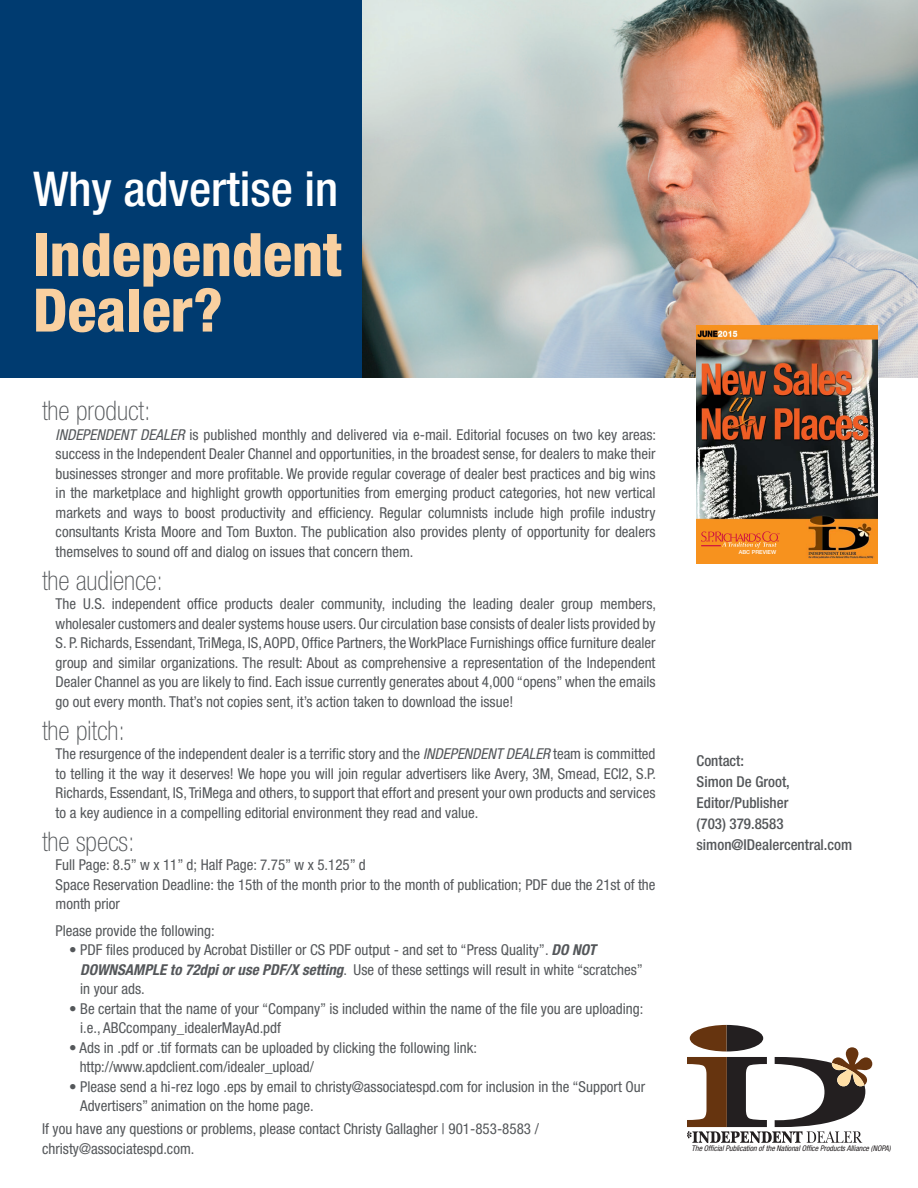
<style>
.page{position:relative;width:918px;height:1188px;background:#fff}
.page>*{position:absolute;margin:0;border:0;box-sizing:border-box;transform-origin:0 0}
.t1{font:800 condensed 60px/55.5px "Helvetica Neue";color:#f9d0a0}
.t2{font:500 condensed 48px "Helvetica Neue";color:#fff}
.t3{font:100 condensed 27px "Helvetica Neue";color:#54575a}
.t4{font:condensed 15px/19.5px "Helvetica Neue";color:#54575a}
.t5{font:500 condensed 15px/21px "Helvetica Neue";color:#54575a}
.t6{font:italic condensed 7.8px "Helvetica Neue";letter-spacing:-.005em;color:#231f20}
.t7{font:500 5.55px "Helvetica Neue";color:#fff}
.s1{font-style:italic}
.s2{font-weight:700;font-style:italic}
</style>
<div class="page">
<div style="left:0;top:0;width:364px;height:378px;background:#003b70"></div>
<img style="left:362px;top:0;width:556px;height:378px">
<img style="left:697px;top:325px;width:181px;height:239px">
<div style="left:697px;top:527px;width:87px;height:29px;background:#f7921e"></div>
<svg style="left:701px;top:531px;width:79px;height:17px"></svg>
<svg style="left:687px;top:1025px;width:185px;height:118px"></svg>
<p class="t2" style="left:33px;top:160px;width:307px">Why advertise in</p>
<p class="t1" style="left:33px;top:226px;width:310px">Independent<br>Dealer?</p>
<p class="t3" style="left:42px;top:396px;width:110px">the product:</p>
<p class="t4" style="left:56px;top:425px;width:602px;text-align:justify"><span class="s1">INDEPENDENT DEALER</span> is published monthly and delivered via e-mail. Editorial focuses on two key areas: success in the Independent Dealer Channel and opportunities, in the broadest sense, for dealers to make their businesses stronger and more profitable. We provide regular coverage of dealer best practices and big wins in the marketplace and highlight growth opportunities from emerging product categories, hot new vertical markets and ways to boost productivity and efficiency. Regular columnists include high profile industry consultants Krista Moore and Tom Buxton. The publication also provides plenty of opportunity for dealers themselves to sound off and dialog on issues that concern them.</p>
<p class="t3" style="left:42px;top:565px;width:122px">the audience:</p>
<p class="t4" style="left:56px;top:594px;width:602px;text-align:justify">The U.S. independent office products dealer community, including the leading dealer group members, wholesaler customers and dealer systems house users. Our circulation base consists of dealer lists provided by S. P. Richards, Essendant, TriMega, IS, AOPD, Office Partners, the WorkPlace Furnishings office furniture dealer group and similar organizations. The result: About as comprehensive a representation of the Independent Dealer Channel as you are likely to find. Each issue currently generates about 4,000 “opens” when the emails go out every month. That’s not copies sent, it’s action taken to download the issue!</p>
<p class="t3" style="left:42px;top:715px;width:84px">the pitch:</p>
<p class="t4" style="left:56px;top:744px;width:602px;text-align:justify">The resurgence of the independent dealer is a terrific story and the <span class="s1">INDEPENDENT DEALER</span> team is committed to telling it the way it deserves! We hope you will join regular advertisers like Avery, 3M, Smead, ECI2, S.P.<br>Richards, Essendant, IS, TriMega and others, to support that effort and present your own products and services to a key audience in a compelling editorial environment they read and value.</p>
<p class="t3" style="left:42px;top:826px;width:94px">the specs:</p>
<p class="t4" style="left:56px;top:855px;width:312px">Full Page: 8.5” w x 11” d; Half Page: 7.75” w x 5.125” d</p>
<p class="t4" style="left:56px;top:875px;width:601px">Space Reservation Deadline: the 15th of the month prior to the month of publication; PDF due the 21st of the month prior</p>
<p class="t4" style="left:56px;top:920px;width:161px">Please provide the following:</p>
<p class="t4" style="left:80px;top:940px;width:564px;text-indent:-11px">• PDF files produced by Acrobat Distiller or CS PDF output - and set to “Press Quality”. <span class="s2">DO NOT<br>DOWNSAMPLE to 72dpi or use PDF/X setting</span>. Use of these settings will result in white “scratches” in your ads.</p>
<p class="t4" style="left:80px;top:998px;width:565px;text-indent:-11px">• Be certain that the name of your “Company” is included within the name of the file you are uploading: i.e., ABCcompany_idealerMayAd.pdf</p>
<p class="t4" style="left:80px;top:1037px;width:399px;text-indent:-11px">• Ads in .pdf or .tif formats can be uploaded by clicking the following link: http://www.apdclient.com/idealer_upload/</p>
<p class="t4" style="left:80px;top:1076px;width:567px;text-indent:-11px">• Please send a hi-rez logo .eps by email to christy@associatespd.com for inclusion in the “Support Our<br>Advertisers” animation on the home page.</p>
<p class="t4" style="left:42px;top:1119px;width:498px">If you have any questions or problems, please contact Christy Gallagher | 901-853-8583 / christy@associatespd.com.</p>
<p class="t7" style="left:739px;top:549px;width:39px">ABC PREVIEW</p>
<p class="t5" style="left:697px;top:750px;width:49px">Contact:</p>
<p class="t5" style="left:697px;top:771px;width:95px">Simon De Groot,<br>Editor/Publisher</p>
<p class="t5" style="left:697px;top:813px;width:88px">(703) 379.8583</p>
<p class="t5" style="left:697px;top:834px;width:157px">simon@IDealercentral.com</p>
<p class="t6" style="left:692px;top:1144px;width:201px">The Official Publication of the National Office Products Alliance (NOPA)</p>
</div>
